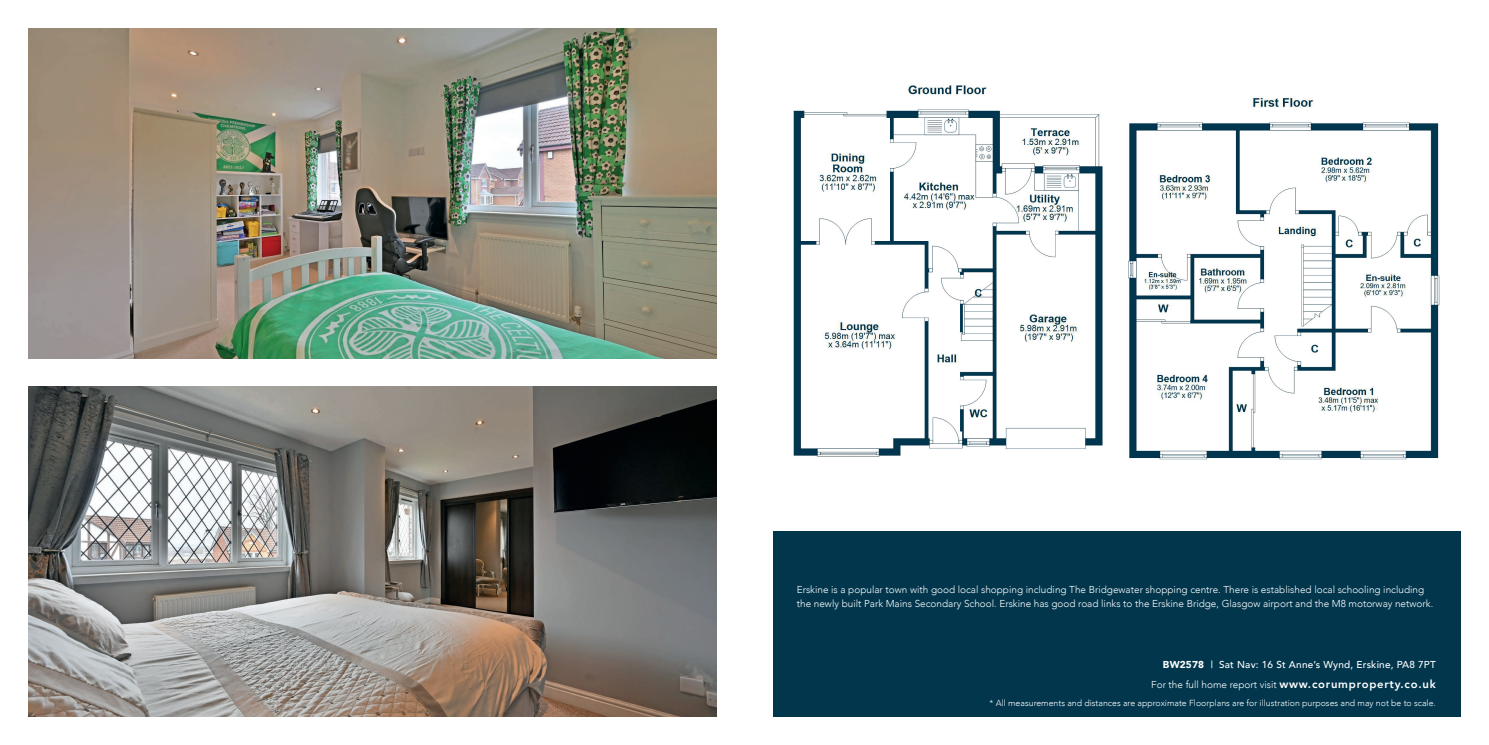
<style>
.page{position:relative;width:1489px;height:745px;background:#fff}
.page>*{position:absolute;margin:0;border:0;box-sizing:border-box;transform-origin:0 0}
.t1{font:300 10px/13.8px "Avenir";color:#fff}
.t2{font:500 10px "Avenir";letter-spacing:.02em;color:#fff}
.t3{font:300 8.75px "Avenir";color:#fff}
.s1{font-weight:900}
.s2{font-weight:800;font-size:11.25px}
</style>
<div class="page">
<img style="left:28px;top:28px;width:688px;height:330px">
<img style="left:28px;top:386px;width:688px;height:330px">
<img style="left:793px;top:85px;width:647px;height:375px">
<div style="left:772px;top:531px;width:688px;height:185px;background:#01364d"></div>
<p class="t1" style="left:796px;top:582px;width:638px">Erskine is a popular town with good local shopping including The Bridgewater shopping centre. There is established local schooling including the newly built Park Mains Secondary School. Erskine has good road links to the Erskine Bridge, Glasgow airport and the M8 motorway network.</p>
<p class="t2" style="left:1162px;top:655px;width:274px"><span class="s1">BW2578</span> | Sat Nav: 16 St Anne’s Wynd, Erskine, PA8 7PT</p>
<p class="t1" style="left:1151px;top:677px;width:286px">For the full home report visit <span class="s2">www.corumproperty.co.uk</span></p>
<p class="t3" style="left:989px;top:697px;width:448px">* All measurements and distances are approximate Floorplans are for illustration purposes and may not be to scale.</p>
</div>
